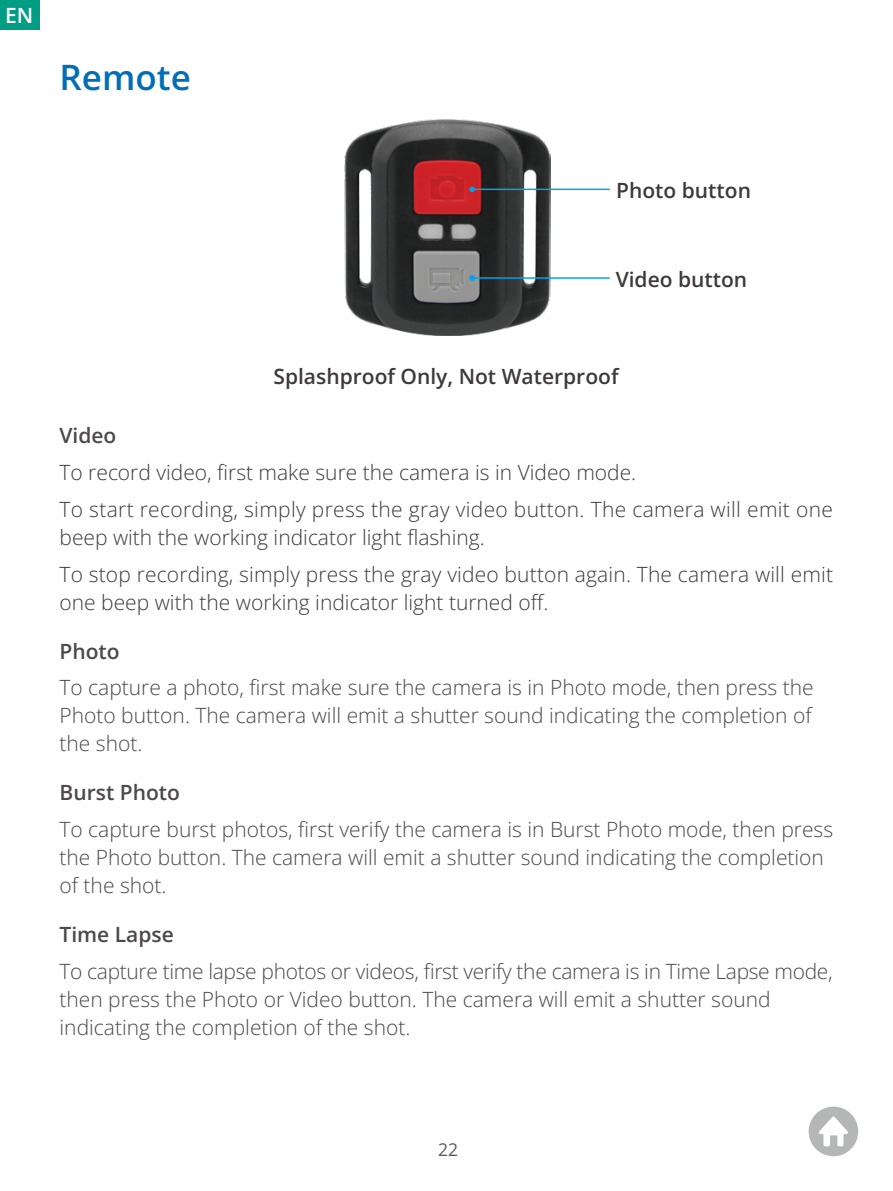
<style>
.page{position:relative;width:893px;height:1191px;background:#fff}
.page>*{position:absolute;margin:0;border:0;box-sizing:border-box;transform-origin:0 0}
.t1{font:600 35px "Open Sans";color:#036eb8}
.t2{font:300 21px/28px "Open Sans";color:#4c4948}
.t3{font:300 21px/36.8px "Open Sans";letter-spacing:.01em;color:#3e3a39}
.t4{font:600 21px "Open Sans";color:#3e3a39}
.t5{font:600 21px "Open Sans";color:#4c4948}
.t6{font:600 21px "Open Sans";color:#fff}
.t7{font:17.5px "Open Sans";color:#595757}
</style>
<div class="page">
<svg style="left:809px;top:1106px;width:49px;height:50px"></svg>
<img style="left:344px;top:119px;width:207px;height:217px">
<hr style="left:472px;top:189px;width:138px;height:1px;background:#00a4e8">
<svg style="left:469px;top:186px;width:6px;height:6px"></svg>
<hr style="left:472px;top:277px;width:138px;height:2px;background:#00a4e8">
<svg style="left:469px;top:275px;width:6px;height:6px"></svg>
<div style="left:0;top:0;width:40px;height:30px;background:#009d85"></div>
<p class="t6" style="left:5px;top:1px;width:30px">EN</p>
<h1 class="t1" style="left:60px;top:53px;width:133px">Remote</h1>
<p class="t4" style="left:616px;top:176px;width:136px">Photo button</p>
<p class="t4" style="left:616px;top:265px;width:133px">Video button</p>
<p class="t4" style="left:273px;top:362px;width:347px">Splashproof Only, Not Waterproof</p>
<p class="t5" style="left:60px;top:421px;width:58px">Video</p>
<p class="t3" style="left:60px;top:453px;width:775px">To record video, first make sure the camera is in Video mode.<br>To start recording, simply press the gray video button. The camera will emit one</p>
<p class="t3" style="left:60px;top:518px;width:775px">beep with the working indicator light flashing.<br>To stop recording, simply press the gray video button again. The camera will emit</p>
<p class="t3" style="left:60px;top:583px;width:490px">one beep with the working indicator light turned off.</p>
<p class="t5" style="left:60px;top:636px;width:62px">Photo</p>
<p class="t2" style="left:60px;top:673px;width:756px;text-align:justify">To capture a photo, first make sure the camera is in Photo mode, then press the Photo button. The camera will emit a shutter sound indicating the completion of the shot.</p>
<p class="t5" style="left:60px;top:778px;width:122px">Burst Photo</p>
<p class="t2" style="left:60px;top:815px;width:775px">To capture burst photos, first verify the camera is in Burst Photo mode, then press the Photo button. The camera will emit a shutter sound indicating the completion of the shot.</p>
<p class="t5" style="left:60px;top:920px;width:116px">Time Lapse</p>
<p class="t2" style="left:60px;top:956px;width:775px">To capture time lapse photos or videos, first verify the camera is in Time Lapse mode, then press the Photo or Video button. The camera will emit a shutter sound indicating the completion of the shot.</p>
<p class="t7" style="left:438px;top:1138px;width:22px">22</p>
</div>
